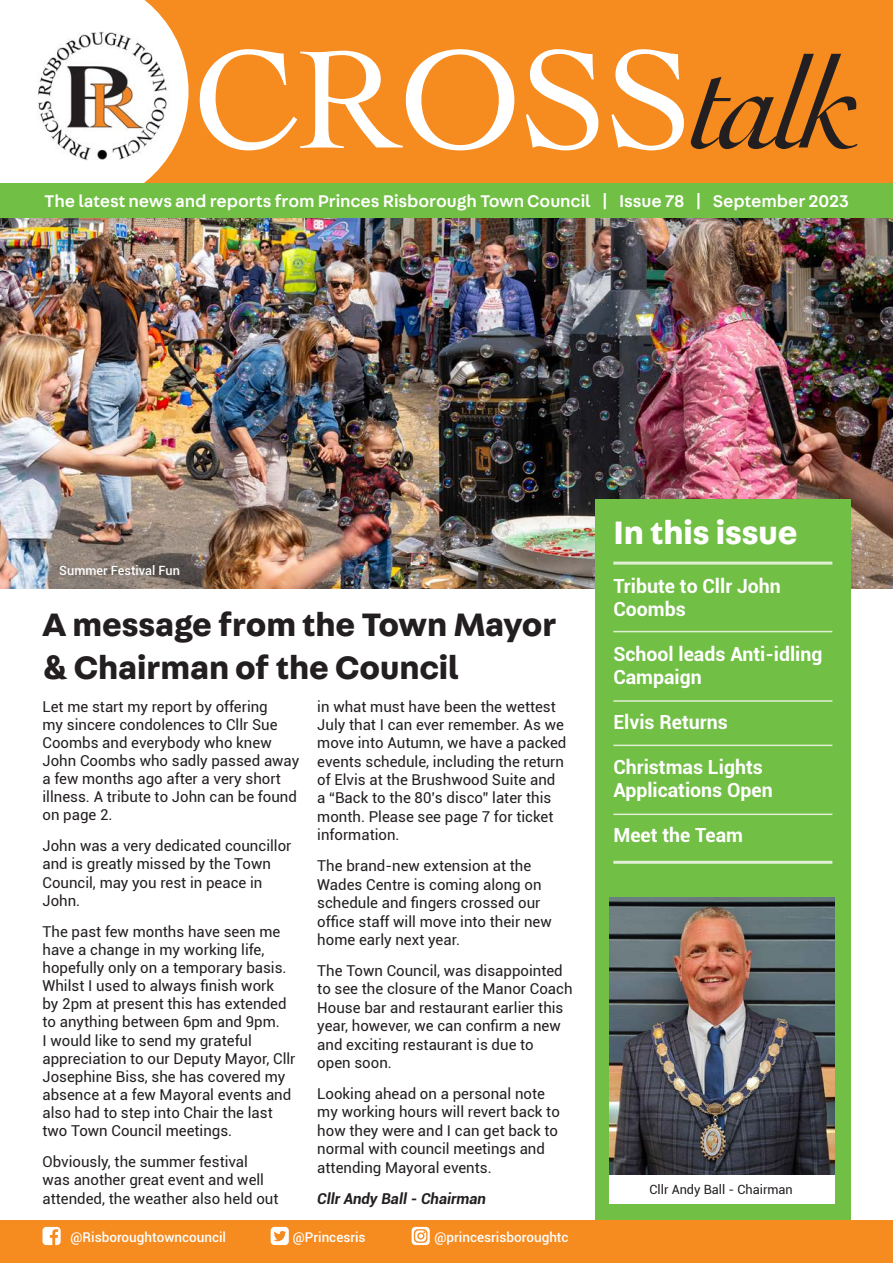
<style>
.page{position:relative;width:893px;height:1263px;background:#fff}
.page>*{position:absolute;margin:0;border:0;box-sizing:border-box;transform-origin:0 0}
.t1{font:146.7px "Cochin";letter-spacing:-.01em;color:#fff}
.t2{font:700 34.5px/43.5px "Fabriga";color:#231f20}
.t3{font:700 34.5px "Fabriga";color:#fff}
.t4{font:700 19.5px/23.4px "Roboto";color:#fff}
.t5{font:500 18px "Fabriga";letter-spacing:-.005em;color:#fff}
.t6{font:15px/18.1px "Roboto";color:#231f20}
.t7{font:italic 700 15px "Roboto";color:#231f20}
.t8{font:500 13.5px "Roboto";color:#fff}
.t9{font:12.75px "Roboto";color:#231f20}
.t10{font:500 12.75px "Roboto";color:#fff}
.s1{font-style:italic;font-size:131.55px;color:#231f20}
</style>
<div class="page">
<img style="left:0;top:218px;width:893px;height:371px">
<div style="left:595px;top:500px;width:255px;height:763px;background:#71bf44"></div>
<div style="left:0;top:0;width:893px;height:184px;background:#f68b1f"></div>
<svg style="left:0;top:0;width:189px;height:183px;background:#fdefe1"></svg>
<img style="left:33px;top:28px;width:138px;height:139px;border-radius:69px">
<div style="left:0;top:183px;width:893px;height:35px;background:#71bf44"></div>
<div style="left:0;top:1220px;width:893px;height:43px;background:#f68b1f"></div>
<img style="left:610px;top:897px;width:225px;height:279px">
<div style="left:610px;top:1176px;width:225px;height:28px;background:#fff"></div>
<svg style="left:412px;top:1227px;width:18px;height:18px"></svg>
<svg style="left:43px;top:1227px;width:18px;height:18px"></svg>
<svg style="left:271px;top:1227px;width:18px;height:18px"></svg>
<hr style="left:613px;top:562px;width:219px;height:3px;background:#e1efd6">
<hr style="left:613px;top:861px;width:219px;height:3px;background:#e1efd6">
<hr style="left:613px;top:631px;width:219px;height:1px;background:#e1efd6">
<hr style="left:613px;top:700px;width:219px;height:2px;background:#e1efd6">
<hr style="left:613px;top:745px;width:219px;height:1px;background:#e1efd6">
<hr style="left:613px;top:813px;width:219px;height:2px;background:#e1efd6">
<p class="t1" style="left:193px;top:1px;width:673px">CROSS<span class="s1">talk</span></p>
<p class="t5" style="left:44px;top:189px;width:806px">The latest news and reports from Princes Risborough Town Council | Issue 78 | September 2023</p>
<p class="t10" style="left:59px;top:562px;width:122px">Summer Festival Fun</p>
<p class="t2" style="left:43px;top:601px;width:515px">A message from the Town Mayor &amp; Chairman of the Council</p>
<p class="t6" style="left:43px;top:696px;width:258px">Let me start my report by offering<br>my sincere condolences to Cllr Sue<br>Coombs and everybody who knew<br>John Coombs who sadly passed away a few months ago after a very short illness. A tribute to John can be found on page 2.</p>
<p class="t6" style="left:43px;top:836px;width:250px">John was a very dedicated councillor and is greatly missed by the Town<br>Council, may you rest in peace in<br>John.</p>
<p class="t6" style="left:43px;top:922px;width:254px">The past few months have seen me have a change in my working life, hopefully only on a temporary basis.<br>Whilst I used to always finish work<br>by 2pm at present this has extended to anything between 6pm and 9pm.<br>I would like to send my grateful appreciation to our Deputy Mayor, Cllr Josephine Biss, she has covered my absence at a few Mayoral events and also had to step into Chair the last two Town Council meetings.</p>
<p class="t6" style="left:43px;top:1152px;width:237px">Obviously, the summer festival was another great event and well attended, the weather also held out</p>
<p class="t6" style="left:317px;top:696px;width:251px">in what must have been the wettest<br>July that I can ever remember. As we move into Autumn, we have a packed events schedule, including the return of Elvis at the Brushwood Suite and a “Back to the 80’s disco” later this month. Please see page 7 for ticket information.</p>
<p class="t6" style="left:317px;top:856px;width:236px">The brand-new extension at the<br>Wades Centre is coming along on schedule and fingers crossed our office staff will move into their new home early next year.</p>
<p class="t6" style="left:317px;top:961px;width:257px">The Town Council, was disappointed to see the closure of the Manor Coach<br>House bar and restaurant earlier this year, however, we can confirm a new and exciting restaurant is due to<br>open soon.</p>
<p class="t6" style="left:317px;top:1084px;width:244px">Looking ahead on a personal note my working hours will revert back to how they were and I can get back to normal with council meetings and attending Mayoral events.</p>
<p class="t7" style="left:317px;top:1188px;width:170px">Cllr Andy Ball - Chairman</p>
<p class="t8" style="left:71px;top:1228px;width:157px">@Risboroughtowncouncil</p>
<p class="t8" style="left:293px;top:1228px;width:74px">@Princesris</p>
<p class="t8" style="left:435px;top:1228px;width:136px">@princesrisboroughtc</p>
<p class="t3" style="left:613px;top:509px;width:185px">In this issue</p>
<p class="t4" style="left:613px;top:573px;width:169px">Tribute to Cllr John<br>Coombs</p>
<p class="t4" style="left:613px;top:641px;width:211px">School leads Anti-idling<br>Campaign</p>
<p class="t4" style="left:613px;top:709px;width:116px">Elvis Returns</p>
<p class="t4" style="left:613px;top:754px;width:161px">Christmas Lights<br>Applications Open</p>
<p class="t4" style="left:613px;top:822px;width:131px">Meet the Team</p>
<p class="t9" style="left:649px;top:1180px;width:145px">Cllr Andy Ball - Chairman</p>
</div>
